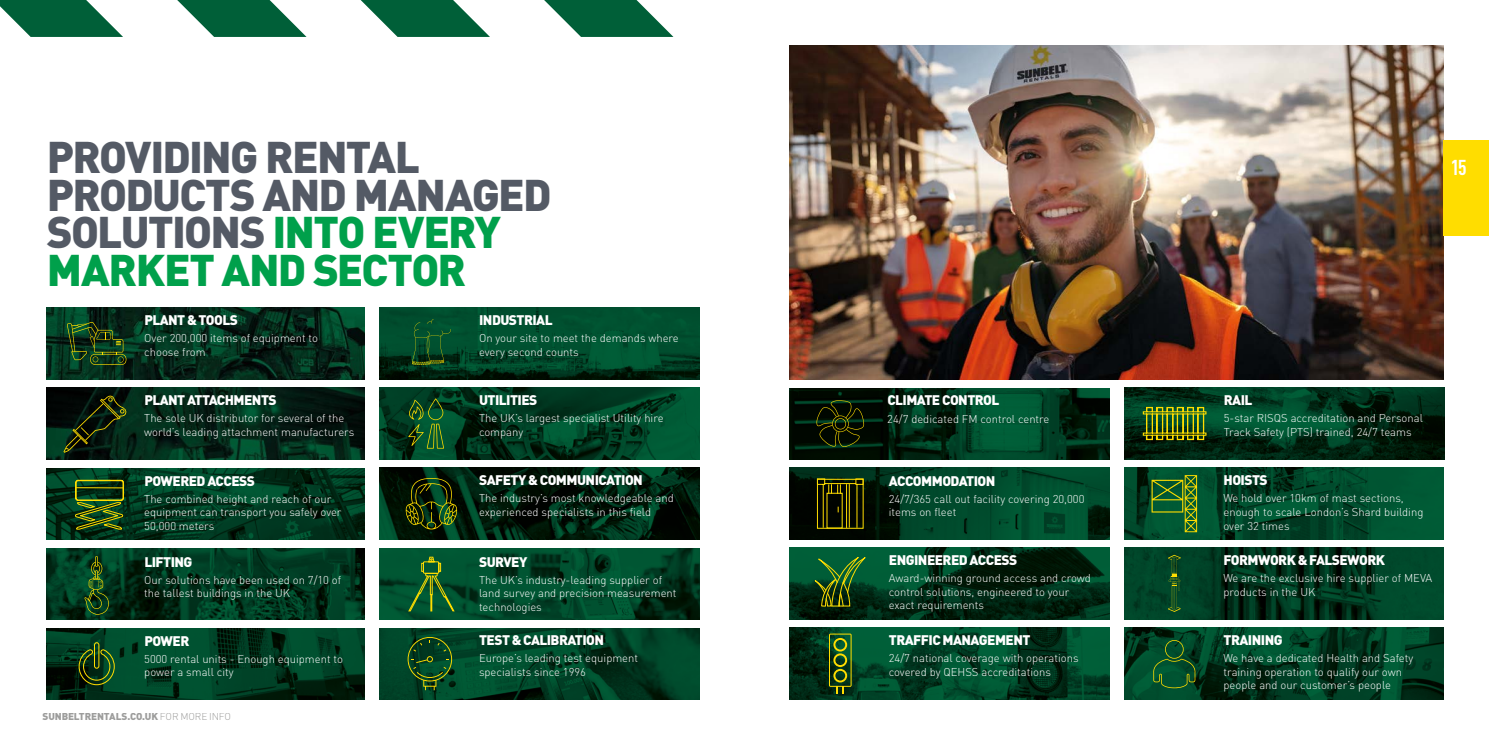
<style>
.page{position:relative;width:1489px;height:745px;background:#fff}
.page>*{position:absolute;margin:0;border:0;box-sizing:border-box;transform-origin:0 0}
.t1{font:900 43.75px/37.5px "DINOT";letter-spacing:-.04em;color:#545a65}
.t2{font:700 condensed 21.25px "DINOT";color:#fff}
.t3{font:900 13.75px "DINOT";letter-spacing:-.04em;color:#fff}
.t4{font:300 11.25px/13.5px "DINOT";color:#fff}
.t5{font:900 10px "DINOT";letter-spacing:-.015em;color:#9d9d9c}
.s1{color:#00a04b}
.s2{font-weight:300}
</style>
<div class="page">
<img style="left:789px;top:45px;width:654px;height:334px">
<img style="left:1124px;top:467px;width:319px;height:72px">
<img style="left:789px;top:467px;width:320px;height:72px">
<img style="left:1124px;top:627px;width:319px;height:72px">
<img style="left:380px;top:548px;width:319px;height:71px">
<img style="left:380px;top:628px;width:319px;height:71px">
<img style="left:1124px;top:547px;width:319px;height:72px">
<img style="left:789px;top:627px;width:320px;height:72px">
<img style="left:46px;top:548px;width:319px;height:71px">
<img style="left:46px;top:628px;width:319px;height:71px">
<img style="left:789px;top:547px;width:320px;height:72px">
<img style="left:380px;top:387px;width:319px;height:72px">
<img style="left:1124px;top:387px;width:319px;height:72px">
<img style="left:380px;top:467px;width:319px;height:72px">
<img style="left:380px;top:307px;width:319px;height:72px">
<img style="left:46px;top:387px;width:319px;height:72px">
<img style="left:789px;top:388px;width:320px;height:71px">
<img style="left:46px;top:468px;width:319px;height:71px">
<svg style="left:408px;top:398px;width:36px;height:50px;background:#205b24"></svg>
<svg style="left:408px;top:556px;width:47px;height:55px;background:#21662b"></svg>
<svg style="left:1142px;top:406px;width:64px;height:34px;background:#607b16"></svg>
<svg style="left:816px;top:478px;width:47px;height:50px;background:#353200"></svg>
<svg style="left:84px;top:556px;width:25px;height:58px"></svg>
<svg style="left:1167px;top:554px;width:13px;height:57px"></svg>
<svg style="left:75px;top:479px;width:49px;height:50px;background:#385b16"></svg>
<hr style="left:76px;top:487px;width:47px;height:1px;background:#fd0">
<svg style="left:816px;top:400px;width:48px;height:46px;background:#162205"></svg>
<svg style="left:1153px;top:639px;width:42px;height:48px;background:#11562a"></svg>
<svg style="left:405px;top:477px;width:52px;height:52px;background:#253a0c"></svg>
<svg style="left:407px;top:636px;width:45px;height:53px;background:#184f21"></svg>
<img style="left:46px;top:307px;width:319px;height:72px">
<svg style="left:67px;top:321px;width:59px;height:44px;background:#20441b"></svg>
<svg style="left:78px;top:641px;width:37px;height:44px;background:#254e19"></svg>
<svg style="left:412px;top:319px;width:39px;height:46px;background:#0e5027"></svg>
<svg style="left:63px;top:395px;width:64px;height:57px;background:#14230d"></svg>
<svg style="left:1151px;top:475px;width:45px;height:57px;background:#307029"></svg>
<svg style="left:800px;top:548px;width:74px;height:145px;background:#1d512a"></svg>
<svg style="left:0;top:0;width:123px;height:37px"></svg>
<svg style="left:177px;top:0;width:129px;height:37px"></svg>
<svg style="left:360px;top:0;width:130px;height:37px"></svg>
<svg style="left:544px;top:0;width:129px;height:37px"></svg>
<div style="left:1443px;top:140px;width:45px;height:96px;background:#fd0"></div>
<h1 class="t1" style="left:47px;top:137px;width:506px">PROVIDING RENTAL<br>PRODUCTS AND MANAGED<br>SOLUTIONS <span class="s1">INTO EVERY<br>MARKET AND SECTOR</span></h1>
<p class="t3" style="left:144px;top:311px;width:95px">PLANT &amp; TOOLS</p>
<p class="t4" style="left:144px;top:331px;width:175px">Over 200,000 items of equipment to choose from</p>
<p class="t3" style="left:144px;top:390px;width:134px">PLANT ATTACHMENTS</p>
<p class="t4" style="left:144px;top:411px;width:211px">The sole UK distributor for several of the world’s leading attachment manufacturers</p>
<p class="t3" style="left:144px;top:471px;width:112px">POWERED ACCESS</p>
<p class="t4" style="left:144px;top:491px;width:199px">The combined height and reach of our equipment can transport you safely over<br>50,000 meters</p>
<p class="t3" style="left:144px;top:552px;width:50px">LIFTING</p>
<p class="t4" style="left:144px;top:572px;width:198px">Our solutions have been used on 7/10 of the tallest buildings in the UK</p>
<p class="t3" style="left:144px;top:631px;width:46px">POWER</p>
<p class="t4" style="left:144px;top:651px;width:200px">5000 rental units - Enough equipment to power a small city</p>
<p class="t5" style="left:43px;top:709px;width:190px">SUNBELTRENTALS.CO.UK <span class="s2">FOR MORE INFO</span></p>
<p class="t3" style="left:479px;top:311px;width:75px">INDUSTRIAL</p>
<p class="t4" style="left:479px;top:331px;width:201px">On your site to meet the demands where every second counts</p>
<p class="t3" style="left:479px;top:390px;width:60px">UTILITIES</p>
<p class="t4" style="left:479px;top:411px;width:186px">The UK’s largest specialist Utility hire company</p>
<p class="t3" style="left:479px;top:471px;width:165px">SAFETY &amp; COMMUNICATION</p>
<p class="t4" style="left:479px;top:491px;width:196px">The industry’s most knowledgeable and experienced specialists in this field</p>
<p class="t3" style="left:479px;top:552px;width:50px">SURVEY</p>
<p class="t4" style="left:479px;top:572px;width:199px">The UK’s industry-leading supplier of land survey and precision measurement technologies</p>
<p class="t3" style="left:479px;top:630px;width:127px">TEST &amp; CALIBRATION</p>
<p class="t4" style="left:479px;top:651px;width:161px">Europe’s leading test equipment specialists since 1996</p>
<p class="t3" style="left:887px;top:391px;width:113px">CLIMATE CONTROL</p>
<p class="t4" style="left:887px;top:411px;width:164px">24/7 dedicated FM control centre</p>
<p class="t3" style="left:888px;top:471px;width:108px">ACCOMMODATION</p>
<p class="t4" style="left:888px;top:491px;width:197px">24/7/365 call out facility covering 20,000 items on fleet</p>
<p class="t3" style="left:888px;top:550px;width:130px">ENGINEERED ACCESS</p>
<p class="t4" style="left:888px;top:571px;width:204px">Award-winning ground access and crowd control solutions, engineered to your exact requirements</p>
<p class="t3" style="left:888px;top:630px;width:143px">TRAFFIC MANAGEMENT</p>
<p class="t4" style="left:888px;top:651px;width:191px">24/7 national coverage with operations covered by QEHSS accreditations</p>
<h2 class="t2" style="left:1450px;top:152px;width:18px">15</h2>
<p class="t3" style="left:1223px;top:391px;width:30px">RAIL</p>
<p class="t4" style="left:1223px;top:411px;width:201px">5-star RISQS accreditation and Personal<br>Track Safety (PTS) trained, 24/7 teams</p>
<p class="t3" style="left:1223px;top:471px;width:46px">HOISTS</p>
<p class="t4" style="left:1223px;top:491px;width:201px">We hold over 10km of mast sections, enough to scale London’s Shard building over 32 times</p>
<p class="t3" style="left:1223px;top:550px;width:163px">FORMWORK &amp; FALSEWORK</p>
<p class="t4" style="left:1223px;top:571px;width:210px">We are the exclusive hire supplier of MEVA products in the UK</p>
<p class="t3" style="left:1223px;top:630px;width:61px">TRAINING</p>
<p class="t4" style="left:1223px;top:651px;width:191px">We have a dedicated Health and Safety training operation to qualify our own people and our customer’s people</p>
</div>
